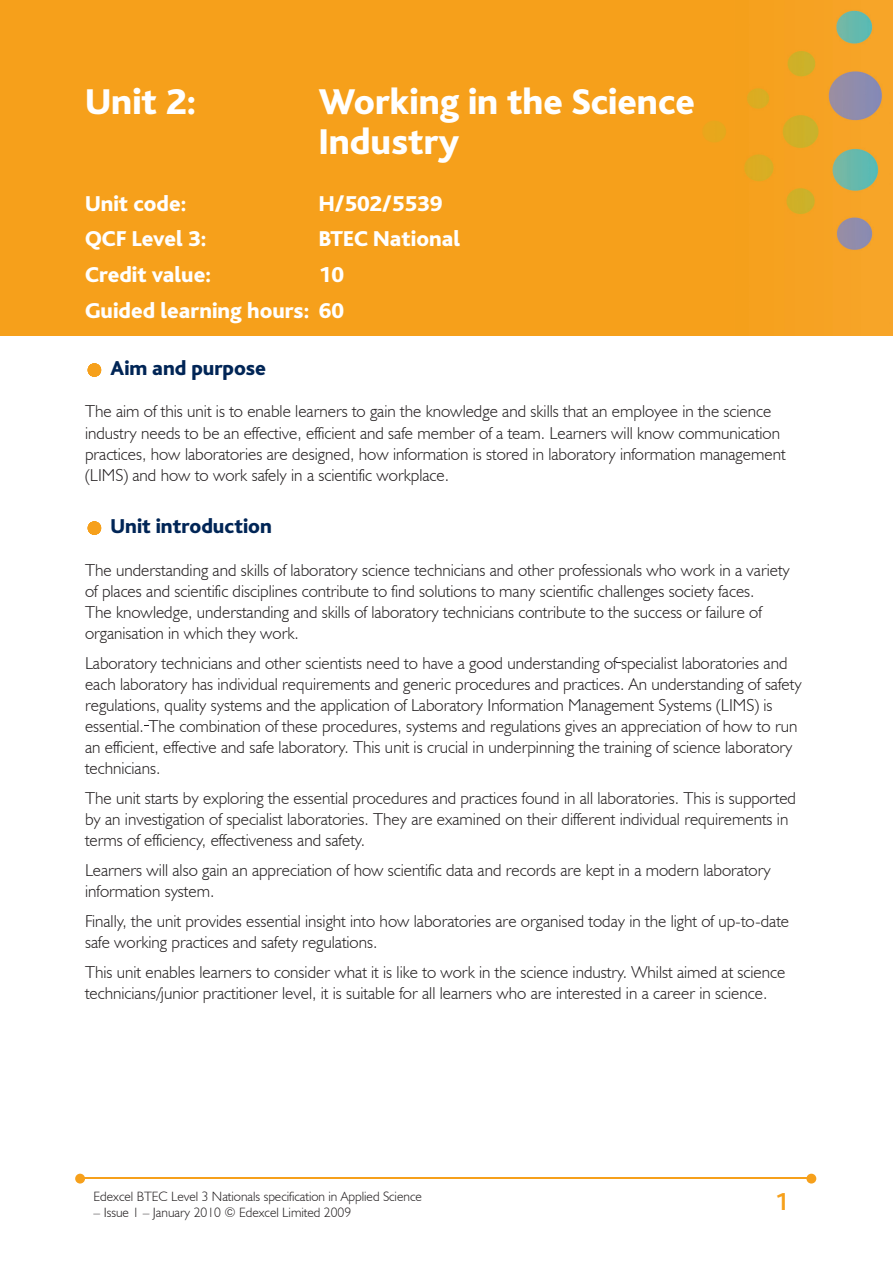
<style>
.page{position:relative;width:893px;height:1263px;background:#fff}
.page>*{position:absolute;margin:0;border:0;box-sizing:border-box;transform-origin:0 0}
.t1{font:800 37.5px/40.5px "Bliss";color:#fff}
.t2{font:700 25.5px "Bliss";color:#f6a01b}
.t3{font:800 22.5px/35.7px "Bliss";color:#fff;text-align:right}
.t4{font:800 21px "Bliss";color:#002556}
.t5{font:300 17.25px/21px "Humanist 521 BT";color:#231f20}
.t6{font:300 13.5px "Humanist 521 BT";color:#231f20}
</style>
<div class="page">
<img style="left:0;top:0;width:893px;height:336px">
<hr style="left:83px;top:1178px;width:727px;height:1px;background:#f6a01b">
<svg style="left:806px;top:1174px;width:10px;height:9px"></svg>
<svg style="left:75px;top:1174px;width:10px;height:9px"></svg>
<svg style="left:88px;top:363px;width:13px;height:14px"></svg>
<svg style="left:88px;top:521px;width:13px;height:14px"></svg>
<h1 class="t1" style="left:85px;top:82px;width:113px">Unit 2:</h1>
<h1 class="t1" style="left:319px;top:82px;width:377px">Working in the Science<br>Industry</h1>
<h3 class="t3" style="left:85px;top:186px;width:103px">Unit code:</h3>
<h3 class="t3" style="left:319px;top:186px;width:125px">H/502/5539</h3>
<h3 class="t3" style="left:85px;top:222px;width:123px">QCF Level 3:</h3>
<h3 class="t3" style="left:319px;top:222px;width:143px">BTEC National</h3>
<h3 class="t3" style="left:85px;top:258px;width:128px">Credit value:</h3>
<h3 class="t3" style="left:85px;top:258px;width:261px">10<br>Guided learning hours: 60</h3>
<p class="t4" style="left:111px;top:357px;width:157px">Aim and purpose</p>
<p class="t5" style="left:85px;top:401px;width:702px">The aim of this unit is to enable learners to gain the knowledge and skills that an employee in the science industry needs to be an effective, efficient and safe member of a team. Learners will know communication practices, how laboratories are designed, how information is stored in laboratory information management (LIMS) and how to work safely in a scientific workplace.</p>
<p class="t4" style="left:111px;top:515px;width:163px">Unit introduction</p>
<p class="t5" style="left:85px;top:559px;width:706px">The understanding and skills of laboratory science technicians and other professionals who work in a variety of places and scientific disciplines contribute to find solutions to many scientific challenges society faces.<br>The knowledge, understanding and skills of laboratory technicians contribute to the success or failure of organisation in which they work.</p>
<p class="t5" style="left:85px;top:652px;width:718px">Laboratory technicians and other scientists need to have a good understanding of specialist laboratories and each laboratory has individual requirements and generic procedures and practices. An understanding of safety regulations, quality systems and the application of Laboratory Information Management Systems (LIMS) is essential. The combination of these procedures, systems and regulations gives an appreciation of how to run an efficient, effective and safe laboratory. This unit is crucial in underpinning the training of science laboratory technicians.</p>
<p class="t5" style="left:85px;top:787px;width:712px">The unit starts by exploring the essential procedures and practices found in all laboratories. This is supported by an investigation of specialist laboratories. They are examined on their different individual requirements in terms of efficiency, effectiveness and safety.</p>
<p class="t5" style="left:85px;top:859px;width:687px">Learners will also gain an appreciation of how scientific data and records are kept in a modern laboratory information system.</p>
<p class="t5" style="left:85px;top:910px;width:706px">Finally, the unit provides essential insight into how laboratories are organised today in the light of up-to-date safe working practices and safety regulations.</p>
<p class="t5" style="left:85px;top:961px;width:702px">This unit enables learners to consider what it is like to work in the science industry. Whilst aimed at science technicians/junior practitioner level, it is suitable for all learners who are interested in a career in science.</p>
<p class="t6" style="left:94px;top:1188px;width:330px">Edexcel BTEC Level 3 Nationals specification in Applied Science</p>
<p class="t6" style="left:94px;top:1204px;width:259px">– Issue 1 – January 2010 © Edexcel Limited 2009</p>
<h2 class="t2" style="left:775px;top:1189px;width:15px">1</h2>
</div>
